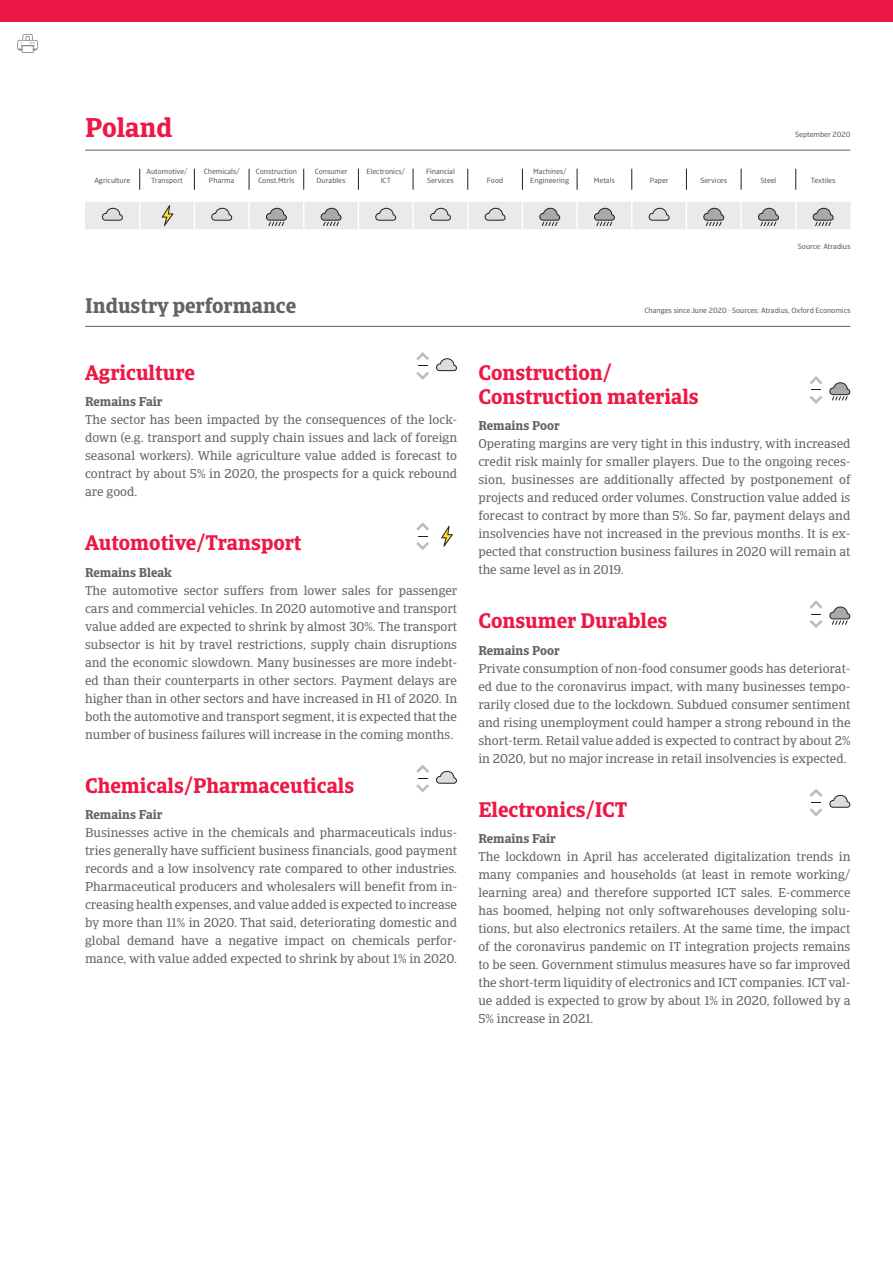
<style>
.page{position:relative;width:893px;height:1263px;background:#fff}
.page>*{position:absolute;margin:0;border:0;box-sizing:border-box;transform-origin:0 0}
.country_heading{font:700 27px "Catalana";color:#ed1845}
.subheading{font:700 21px/24px "Catalana";color:#ed1845}
.heading_industries{font:700 21px "Catalana";color:#636366}
.body{font:12.75px/18px "Catalana";color:#636366;text-align:justify}
.body_bold{font:700 12.75px "Catalana";color:#636366}
.label{font:7.5px/9px "Catalana Sans";color:#636366;text-align:center}
.heading_industries-2{font:7.5px "Catalana Sans";color:#636366}
.footnote{font:7.5px "Catalana Sans";color:#636366}
.country_heading-2{font:7.5px "Catalana Sans";color:#636366}
</style>
<div class="page">
<div style="left:0;top:0;width:893px;height:21px;background:#ed1845"></div>
<svg style="left:17px;top:34px;width:21px;height:19px"></svg>
<hr style="left:85px;top:150px;width:765px;height:1px;background:#636366">
<svg style="left:139px;top:169px;width:1px;height:21px"></svg>
<svg style="left:194px;top:169px;width:1px;height:21px"></svg>
<svg style="left:249px;top:169px;width:1px;height:21px"></svg>
<svg style="left:303px;top:169px;width:1px;height:21px"></svg>
<svg style="left:358px;top:169px;width:1px;height:21px"></svg>
<svg style="left:413px;top:169px;width:1px;height:21px"></svg>
<svg style="left:467px;top:169px;width:1px;height:21px"></svg>
<svg style="left:522px;top:169px;width:1px;height:21px"></svg>
<svg style="left:577px;top:169px;width:1px;height:21px"></svg>
<svg style="left:631px;top:169px;width:1px;height:21px"></svg>
<svg style="left:686px;top:169px;width:1px;height:21px"></svg>
<svg style="left:741px;top:169px;width:1px;height:21px"></svg>
<svg style="left:795px;top:169px;width:1px;height:21px"></svg>
<svg style="left:85px;top:202px;width:765px;height:27px;background:#dcddde"></svg>
<hr style="left:85px;top:326px;width:765px;height:1px;background:#636366">
<svg style="left:416px;top:352px;width:13px;height:8px"></svg>
<svg style="left:416px;top:372px;width:13px;height:8px"></svg>
<svg style="left:436px;top:358px;width:21px;height:13px"></svg>
<svg style="left:416px;top:522px;width:13px;height:28px"></svg>
<svg style="left:441px;top:526px;width:12px;height:21px"></svg>
<svg style="left:416px;top:765px;width:13px;height:27px"></svg>
<svg style="left:436px;top:771px;width:21px;height:13px"></svg>
<svg style="left:809px;top:376px;width:13px;height:8px"></svg>
<svg style="left:809px;top:396px;width:13px;height:8px"></svg>
<svg style="left:829px;top:382px;width:21px;height:18px"></svg>
<svg style="left:809px;top:600px;width:13px;height:28px"></svg>
<svg style="left:829px;top:606px;width:21px;height:19px"></svg>
<svg style="left:810px;top:789px;width:12px;height:27px"></svg>
<svg style="left:829px;top:795px;width:21px;height:13px"></svg>
<p class="country_heading" style="left:85px;top:111px;width:89px">Poland</p>
<p class="country_heading-2" style="left:795px;top:130px;width:57px">September 2020</p>
<p class="label" style="left:94px;top:176px;width:37px">Agriculture</p>
<p class="label" style="left:147px;top:167px;width:43px">Automotive/<br>Transport</p>
<p class="label" style="left:204px;top:167px;width:38px">Chemicals/<br>Pharma</p>
<p class="label" style="left:256px;top:167px;width:43px">Construction<br>Const.Mtrls</p>
<p class="label" style="left:315px;top:167px;width:34px;text-align:left">Consumer<br>Durables</p>
<p class="label" style="left:366px;top:167px;width:40px">Electronics/<br>ICT</p>
<p class="label" style="left:426px;top:167px;width:30px;text-align:left">Financial<br>Services</p>
<p class="label" style="left:487px;top:176px;width:18px">Food</p>
<p class="label" style="left:530px;top:167px;width:40px">Machines/<br>Engineering</p>
<p class="label" style="left:594px;top:176px;width:23px">Metals</p>
<p class="label" style="left:650px;top:176px;width:21px">Paper</p>
<p class="label" style="left:700px;top:176px;width:28px">Services</p>
<p class="label" style="left:760px;top:176px;width:17px">Steel</p>
<p class="label" style="left:811px;top:176px;width:26px">Textiles</p>
<p class="footnote" style="left:798px;top:242px;width:54px">Source: Atradius</p>
<p class="heading_industries" style="left:85px;top:293px;width:213px">Industry performance</p>
<p class="heading_industries-2" style="left:644px;top:306px;width:207px">Changes since June 2020 · Sources: Atradius, Oxford Economics</p>
<p class="subheading" style="left:85px;top:361px;width:111px">Agriculture</p>
<p class="body_bold" style="left:85px;top:394px;width:79px">Remains Fair</p>
<p class="body" style="left:85px;top:411px;width:374px">The sector has been impacted by the consequences of the lock&shy;down (e.g. transport and supply chain issues and lack of foreign seasonal workers). While agriculture value added is forecast to contract by about 5% in 2020, the prospects for a quick rebound are good.</p>
<p class="subheading" style="left:85px;top:531px;width:218px">Automotive/Transport</p>
<p class="body_bold" style="left:85px;top:564px;width:88px">Remains Bleak</p>
<p class="body" style="left:85px;top:581px;width:374px">The automotive sector suffers from lower sales for passenger cars and commercial vehicles. In 2020 automotive and transport value added are expected to shrink by almost 30%. The transport subsector is hit by travel restrictions, supply chain disruptions and the economic slowdown. Many businesses are more indebt&shy;ed than their counterparts in other sectors. Payment delays are higher than in other sectors and have increased in H1 of 2020. In both the automotive and transport segment, it is expected that the number of business failures will increase in the coming months.</p>
<p class="subheading" style="left:85px;top:773px;width:271px">Chemicals/Pharmaceuticals</p>
<p class="body_bold" style="left:85px;top:807px;width:79px">Remains Fair</p>
<p class="body" style="left:85px;top:824px;width:374px">Businesses active in the chemicals and pharmaceuticals indus&shy;tries generally have sufficient business financials, good payment records and a low insolvency rate compared to other industries.<br>Pharmaceutical producers and wholesalers will benefit from in&shy;creasing health expenses, and value added is expected to increase by more than 11% in 2020. That said, deteriorating domestic and global demand have a negative impact on chemicals perfor&shy;mance, with value added expected to shrink by about 1% in 2020.</p>
<p class="subheading" style="left:478px;top:361px;width:222px">Construction/<br>Construction materials</p>
<p class="body_bold" style="left:478px;top:418px;width:83px">Remains Poor</p>
<p class="body" style="left:478px;top:435px;width:374px">Operating margins are very tight in this industry, with increased credit risk mainly for smaller players. Due to the ongoing reces&shy;sion, businesses are additionally affected by postponement of projects and reduced order volumes. Construction value added is forecast to contract by more than 5%. So far, payment delays and insolvencies have not increased in the previous months. It is ex&shy;pected that construction business failures in 2020 will remain at the same level as in 2019.</p>
<p class="subheading" style="left:478px;top:609px;width:191px">Consumer Durables</p>
<p class="body_bold" style="left:478px;top:642px;width:83px">Remains Poor</p>
<p class="body" style="left:478px;top:659px;width:374px">Private consumption of non-food consumer goods has deteriorat&shy;ed due to the coronavirus impact, with many businesses tempo&shy;rarily closed due to the lockdown. Subdued consumer sentiment and rising unemployment could hamper a strong rebound in the short-term. Retail value added is expected to contract by about 2% in 2020, but no major increase in retail insolvencies is expected.</p>
<p class="subheading" style="left:478px;top:797px;width:151px">Electronics/ICT</p>
<p class="body_bold" style="left:478px;top:831px;width:79px">Remains Fair</p>
<p class="body" style="left:478px;top:848px;width:374px">The lockdown in April has accelerated digitalization trends in many companies and households (at least in remote working/ learning area) and therefore supported ICT sales. E-commerce has boomed, helping not only softwarehouses developing solu&shy;tions, but also electronics retailers. At the same time, the impact of the coronavirus pandemic on IT integration projects remains to be seen. Government stimulus measures have so far improved the short-term liquidity of electronics and ICT companies. ICT val&shy;ue added is expected to grow by about 1% in 2020, followed by a 5% increase in 2021.</p>
</div>
